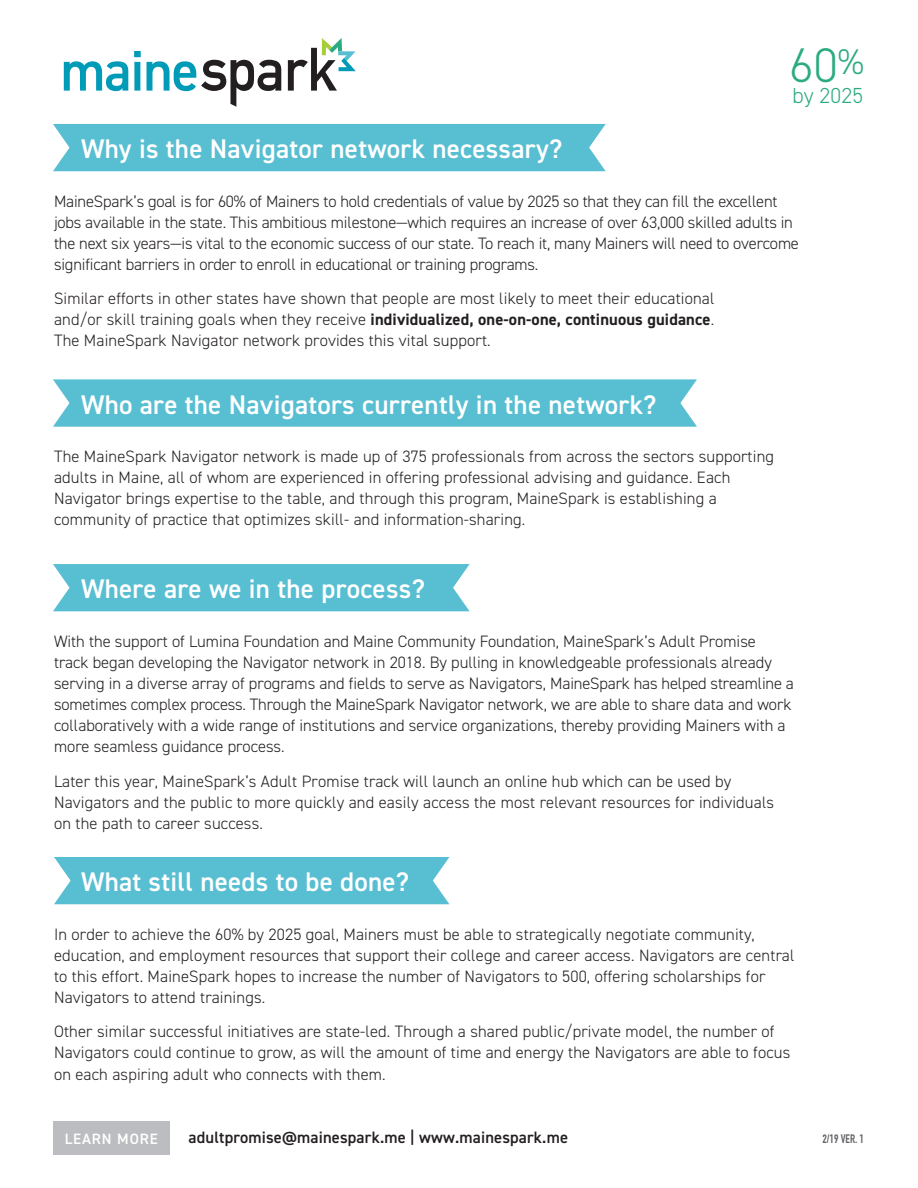
<style>
.page{position:relative;width:918px;height:1188px;background:#fff}
.page>*{position:absolute;margin:0;border:0;box-sizing:border-box;transform-origin:0 0}
.t1{font:300 48.75px "DIN2014";color:#2caa80}
.t2{font:600 27px "DIN2014";letter-spacing:.01em;color:#fff}
.t3{font:300 21.9px "DIN2014";letter-spacing:.01em;color:#2caa80}
.t4{font:300 16.5px/21px "DIN2014";letter-spacing:.005em;color:#231f20}
.t5{font:600 16.5px "DIN2014";letter-spacing:.01em;color:#231f20}
.t6{font:600 15px "DIN2014";letter-spacing:.06em;color:#fff}
.t7{font:700 12px "DIN Condensed";color:#636366}
.s1{font-weight:700}
</style>
<div class="page">
<div style="left:53px;top:124px;width:553px;height:47px;background:#58bed2"></div>
<div style="left:53px;top:379px;width:644px;height:48px;background:#58bed2"></div>
<div style="left:53px;top:564px;width:417px;height:47px;background:#58bed2"></div>
<div style="left:54px;top:857px;width:395px;height:47px;background:#58bed2"></div>
<svg style="left:64px;top:61px;width:64px;height:30px"></svg>
<svg style="left:134px;top:51px;width:7px;height:40px"></svg>
<svg style="left:147px;top:60px;width:134px;height:47px"></svg>
<svg style="left:288px;top:38px;width:68px;height:53px"></svg>
<div style="left:54px;top:1121px;width:116px;height:34px;background:#bcbdc0"></div>
<h1 class="t1" style="left:790px;top:36px;width:76px">60<sup>%</sup></h1>
<h3 class="t3" style="left:793px;top:82px;width:72px">by 2025</h3>
<h2 class="t2" style="left:81px;top:131px;width:483px">Why is the Navigator network necessary?</h2>
<p class="t4" style="left:54px;top:191px;width:746px">MaineSpark’s goal is for 60% of Mainers to hold credentials of value by 2025 so that they can fill the excellent jobs available in the state. This ambitious milestone—which requires an increase of over 63,000 skilled adults in the next six years—is vital to the economic success of our state. To reach it, many Mainers will need to overcome significant barriers in order to enroll in educational or training programs.</p>
<p class="t4" style="left:54px;top:288px;width:662px;text-align:justify">Similar efforts in other states have shown that people are most likely to meet their educational and/or skill training goals when they receive <span class="s1">individualized, one-on-one, continuous guidance</span>.<br>The MaineSpark Navigator network provides this vital support.</p>
<h2 class="t2" style="left:81px;top:386px;width:577px">Who are the Navigators currently in the network?</h2>
<p class="t4" style="left:54px;top:446px;width:722px">The MaineSpark Navigator network is made up of 375 professionals from across the sectors supporting adults in Maine, all of whom are experienced in offering professional advising and guidance. Each Navigator brings expertise to the table, and through this program, MaineSpark is establishing a community of practice that optimizes skill- and information-sharing.</p>
<h2 class="t2" style="left:81px;top:571px;width:345px">Where are we in the process?</h2>
<p class="t4" style="left:54px;top:631px;width:741px">With the support of Lumina Foundation and Maine Community Foundation, MaineSpark’s Adult Promise track began developing the Navigator network in 2018. By pulling in knowledgeable professionals already serving in a diverse array of programs and fields to serve as Navigators, MaineSpark has helped streamline a sometimes complex process. Through the MaineSpark Navigator network, we are able to share data and work collaboratively with a wide range of institutions and service organizations, thereby providing Mainers with a more seamless guidance process.</p>
<p class="t4" style="left:54px;top:770px;width:722px">Later this year, MaineSpark’s Adult Promise track will launch an online hub which can be used by<br>Navigators and the public to more quickly and easily access the most relevant resources for individuals on the path to career success.</p>
<h2 class="t2" style="left:81px;top:864px;width:330px">What still needs to be done?</h2>
<p class="t4" style="left:54px;top:924px;width:742px">In order to achieve the 60% by 2025 goal, Mainers must be able to strategically negotiate community, education, and employment resources that support their college and career access. Navigators are central to this effort. MaineSpark hopes to increase the number of Navigators to 500, offering scholarships for Navigators to attend trainings.</p>
<p class="t4" style="left:54px;top:1021px;width:738px">Other similar successful initiatives are state-led. Through a shared public/private model, the number of<br>Navigators could continue to grow, as will the amount of time and energy the Navigators are able to focus on each aspiring adult who connects with them.</p>
<p class="t6" style="left:65px;top:1129px;width:95px">LEARN MORE</p>
<p class="t5" style="left:189px;top:1126px;width:381px">adultpromise@mainespark.me | www.mainespark.me</p>
<p class="t7" style="left:822px;top:1132px;width:43px">2/19 VER. 1</p>
</div>
